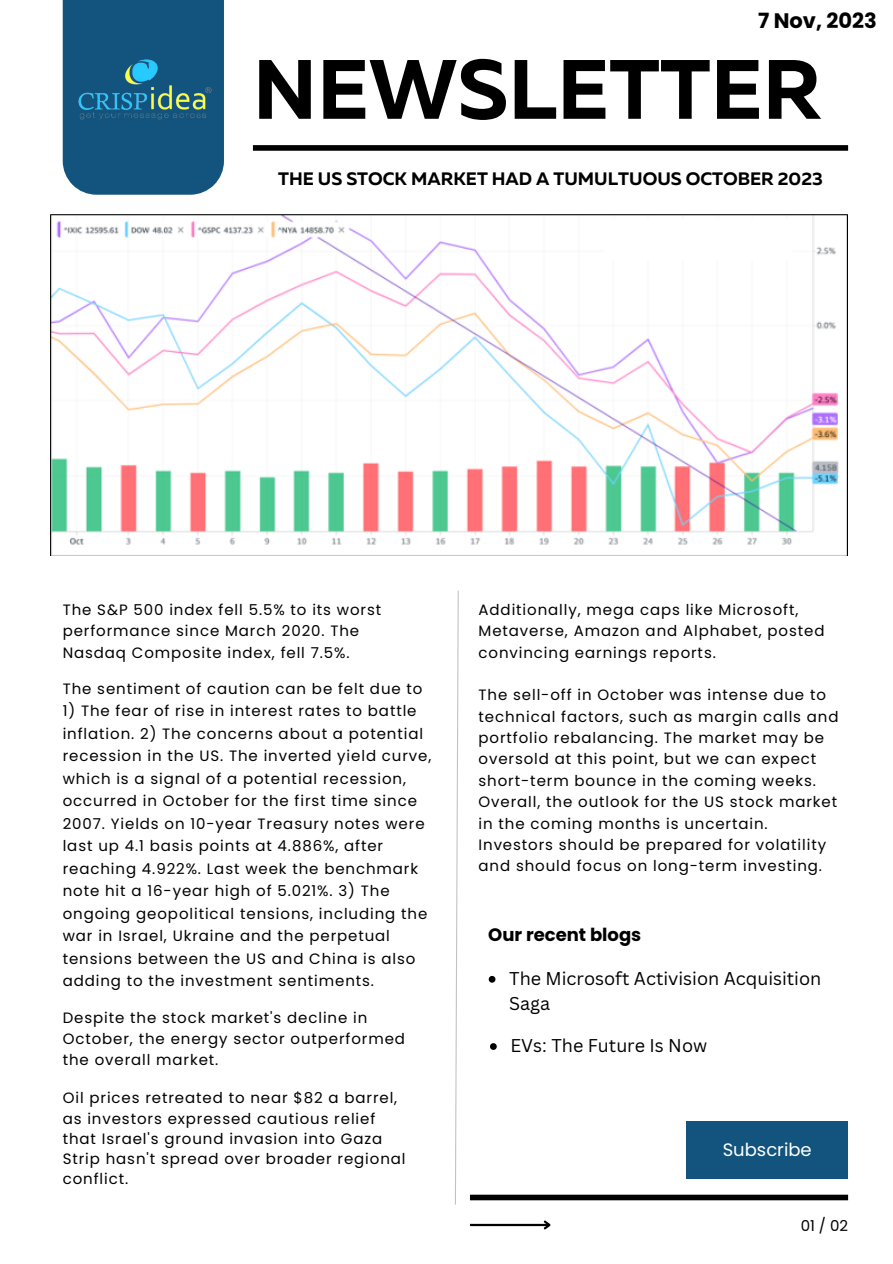
<style>
.page{position:relative;width:893px;height:1264px;background:#fff}
.page>*{position:absolute;margin:0;border:0;box-sizing:border-box;transform-origin:0 0}
.t1{font:700 83.85px "Muller";color:#000}
.t2{font:700 21px "Poppins";color:#000}
.t3{font:18px/24.8px "Canva Sans";color:#000}
.t4{font:700 18px "Muller";color:#000}
.t5{font:700 18px "Poppins";color:#000}
.t6{font:18px "Poppins";color:#fff}
.t7{font:15px/21.3px "Poppins";letter-spacing:.06em;color:#000}
</style>
<div class="page">
<div style="left:63px;top:0;width:161px;height:195px;background:#13547e"></div>
<div style="left:253px;top:145px;width:595px;height:6px;background:#000"></div>
<div style="left:470px;top:1194px;width:378px;height:6px;background:#000"></div>
<hr style="left:470px;top:1223px;width:79px;height:3px;background:#000">
<svg style="left:541px;top:1220px;width:10px;height:10px"></svg>
<img style="left:62px;top:38px;width:195px;height:122px">
<div style="left:686px;top:1121px;width:162px;height:57px;background:#13547e"></div>
<svg style="left:455px;top:590px;width:4px;height:615px"></svg>
<img style="left:50px;top:214px;width:797px;height:341px">
<svg style="left:604px;top:218px;width:188px;height:42px"></svg>
<svg style="left:488px;top:976px;width:7px;height:6px"></svg>
<svg style="left:490px;top:1043px;width:6px;height:6px"></svg>
<p class="t2" style="left:758px;top:6px;width:120px">7 Nov, 2023</p>
<p class="t1" style="left:253px;top:54px;width:570px">NEWSLETTER</p>
<p class="t4" style="left:278px;top:171px;width:546px">THE US STOCK MARKET HAD A TUMULTUOUS OCTOBER 2023</p>
<p class="t7" style="left:63px;top:599px;width:320px">The S&amp;P 500 index fell 5.5% to its worst performance since March 2020. The<br>Nasdaq Composite index, fell 7.5%.</p>
<p class="t7" style="left:63px;top:678px;width:361px">The sentiment of caution can be felt due to</p>
<p class="t7" style="left:63px;top:699px;width:370px;line-height:22.5px">1) The fear of rise in interest rates to battle inflation. 2) The concerns about a potential recession in the US. The inverted yield curve, which is a signal of a potential recession, occurred in October for the first time since 2007. Yields on 10-year Treasury notes were last up 4.1 basis points at 4.886%, after reaching 4.922%. Last week the benchmark note hit a 16-year high of 5.021%. 3) The ongoing geopolitical tensions, including the war in Israel, Ukraine and the perpetual tensions between the US and China is also adding to the investment sentiments.</p>
<p class="t7" style="left:63px;top:1006px;width:344px">Despite the stock market's decline in<br>October, the energy sector outperformed the overall market.</p>
<p class="t7" style="left:63px;top:1088px;width:344px;line-height:20.2px">Oil prices retreated to near $82 a barrel, as investors expressed cautious relief that Israel's ground invasion into Gaza Strip hasn't spread over broader regional conflict.</p>
<p class="t7" style="left:478px;top:599px;width:347px">Additionally, mega caps like Microsoft,<br>Metaverse, Amazon and Alphabet, posted convincing earnings reports.</p>
<p class="t7" style="left:478px;top:684px;width:361px">The sell-off in October was intense due to technical factors, such as margin calls and portfolio rebalancing. The market may be oversold at this point, but we can expect short-term bounce in the coming weeks.<br>Overall, the outlook for the US stock market in the coming months is uncertain.<br>Investors should be prepared for volatility and should focus on long-term investing.</p>
<p class="t5" style="left:488px;top:922px;width:154px">Our recent blogs</p>
<p class="t3" style="left:509px;top:965px;width:313px">The Microsoft Activision Acquisition<br>Saga</p>
<p class="t3" style="left:510px;top:1032px;width:198px">EVs: The Future Is Now</p>
<p class="t6" style="left:722px;top:1136px;width:90px">Subscribe</p>
<p class="t7" style="left:800px;top:1214px;width:49px">01 / 02</p>
</div>
